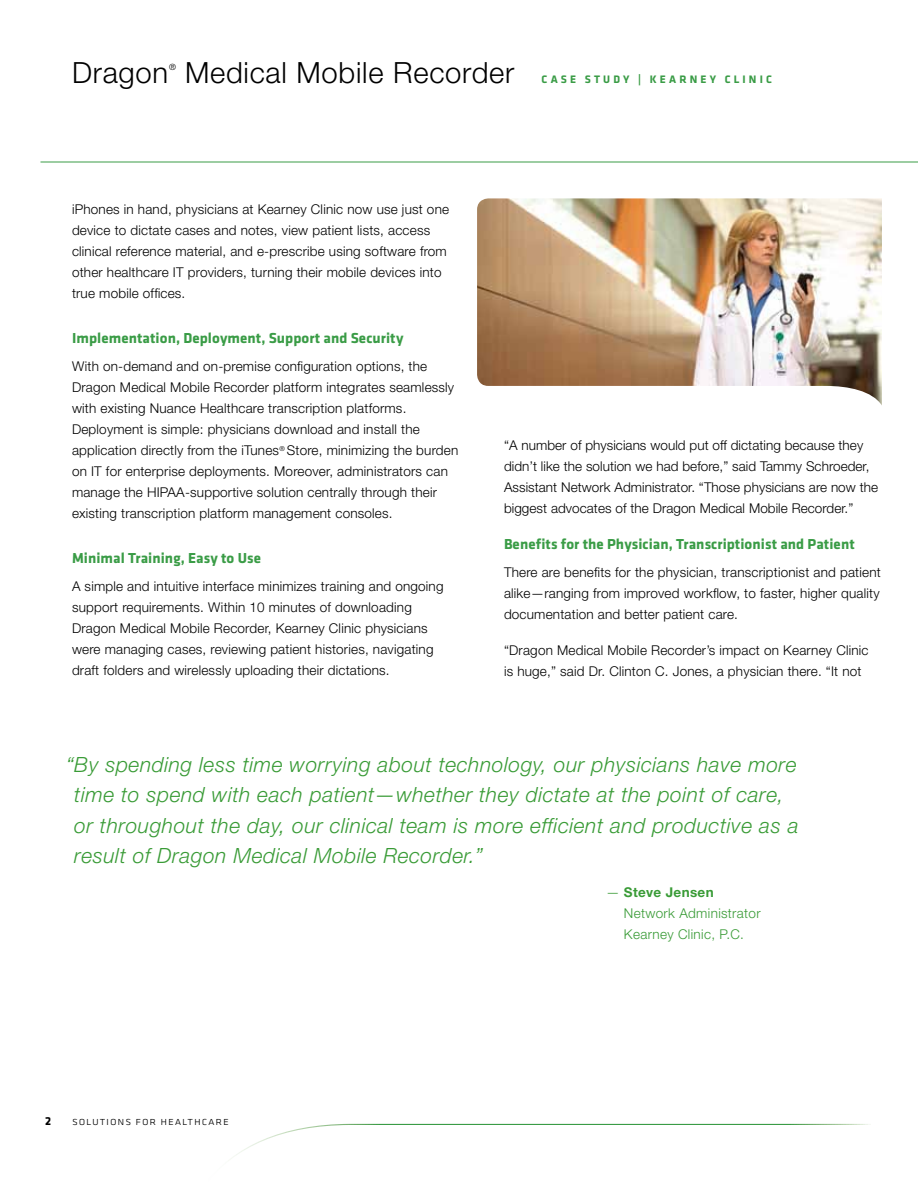
<style>
.page{position:relative;width:918px;height:1188px;background:#fff}
.page>*{position:absolute;margin:0;border:0;box-sizing:border-box;transform-origin:0 0}
.t1{font:300 29.25px "Helvetica Neue LT";letter-spacing:.025em;color:#000}
.t2{font:italic 300 21px/30px "Helvetica Neue LT";letter-spacing:.025em;color:#399b36}
.t3{font:700 15px "Klavika";letter-spacing:.005em;color:#3a9c46}
.t4{font:300 13.5px/21px "Helvetica Neue LT";letter-spacing:.015em;color:#000}
.t5{font:300 13.5px/21px "Helvetica Neue LT";letter-spacing:.025em;color:#399b36}
.t6{font:700 12px "Klavika";color:#000}
.t7{font:11.7px "Klavika Light Caps";letter-spacing:.075em;color:#000}
.t8{font:700 11.25px "Klavika";letter-spacing:.28em;color:#3a9c46}
.t9{font:300 8.7px "Helvetica Neue LT";color:#000}
.s1{font-weight:700}
</style>
<div class="page">
<svg style="left:231px;top:1124px;width:640px;height:35px"></svg>
<hr style="left:40px;top:162px;width:878px;height:1px;background:#3a9c46">
<img style="left:477px;top:198px;width:405px;height:207px">
<h1 class="t1" style="left:72px;top:55px;width:98px">Dragon</h1>
<p class="t9" style="left:169px;top:61px;width:8px">®</p>
<h1 class="t1" style="left:185px;top:55px;width:331px">Medical Mobile Recorder</h1>
<p class="t8" style="left:542px;top:73px;width:168px">CASE STUDY | Kea rney</p>
<p class="t8" style="left:725px;top:73px;width:49px">CLIN IC</p>
<p class="t4" style="left:72px;top:199px;width:379px">iPhones in hand, physicians at Kearney Clinic now use just one device to dictate cases and notes, view patient lists, access clinical reference material, and e-prescribe using software from other healthcare IT providers, turning their mobile devices into true mobile offices.</p>
<p class="t3" style="left:72px;top:330px;width:333px">Implementation, Deployment, Support and Security</p>
<p class="t4" style="left:72px;top:356px;width:388px">With on-demand and on-premise configuration options, the Dragon Medical Mobile Recorder platform integrates seamlessly with existing Nuance Healthcare transcription platforms.<br>Deployment is simple: physicians download and install the application directly from the iTunes<sup>®</sup> Store, minimizing the burden on IT for enterprise deployments. Moreover, administrators can manage the HIPAA-supportive solution centrally through their existing transcription platform management consoles.</p>
<p class="t3" style="left:72px;top:550px;width:191px">Minimal Training, Easy to Use</p>
<p class="t4" style="left:72px;top:575px;width:373px">A simple and intuitive interface minimizes training and ongoing support requirements. Within 10 minutes of downloading Dragon Medical Mobile Recorder, Kearney Clinic physicians were managing cases, reviewing patient histories, navigating draft folders and wirelessly uploading their dictations.</p>
<p class="t4" style="left:504px;top:434px;width:376px">“A number of physicians would put off dictating because they didn’t like the solution we had before,” said Tammy Schroeder, Assistant Network Administrator. “Those physicians are now the biggest advocates of the Dragon Medical Mobile Recorder.”</p>
<p class="t3" style="left:504px;top:536px;width:352px">Benefits for the Physician, Transcriptionist and Patient</p>
<p class="t4" style="left:504px;top:561px;width:378px;text-align:justify">There are benefits for the physician, transcriptionist and patient alike—ranging from improved workflow, to faster, higher quality documentation and better patient care.</p>
<p class="t4" style="left:504px;top:640px;width:366px">“Dragon Medical Mobile Recorder’s impact on Kearney Clinic is huge,” said Dr. Clinton C. Jones, a physician there. “It not</p>
<p class="t2" style="left:74px;top:750px;width:726px;text-indent:-8px">“By spending less time worrying about technology, our physicians have more time to spend with each patient—whether they dictate at the point of care, or throughout the day, our clinical team is more efficient and productive as a result of Dragon Medical Mobile Recorder.”</p>
<p class="t5" style="left:624px;top:881px;width:138px;text-indent:-18px">— <span class="s1">Steve Jensen<br></span>Network Administrator<br>Kearney Clinic, P.C.</p>
<p class="t6" style="left:45px;top:1114px;width:8px">2</p>
<p class="t7" style="left:72px;top:1114px;width:158px">solutions for healthcare</p>
</div>
